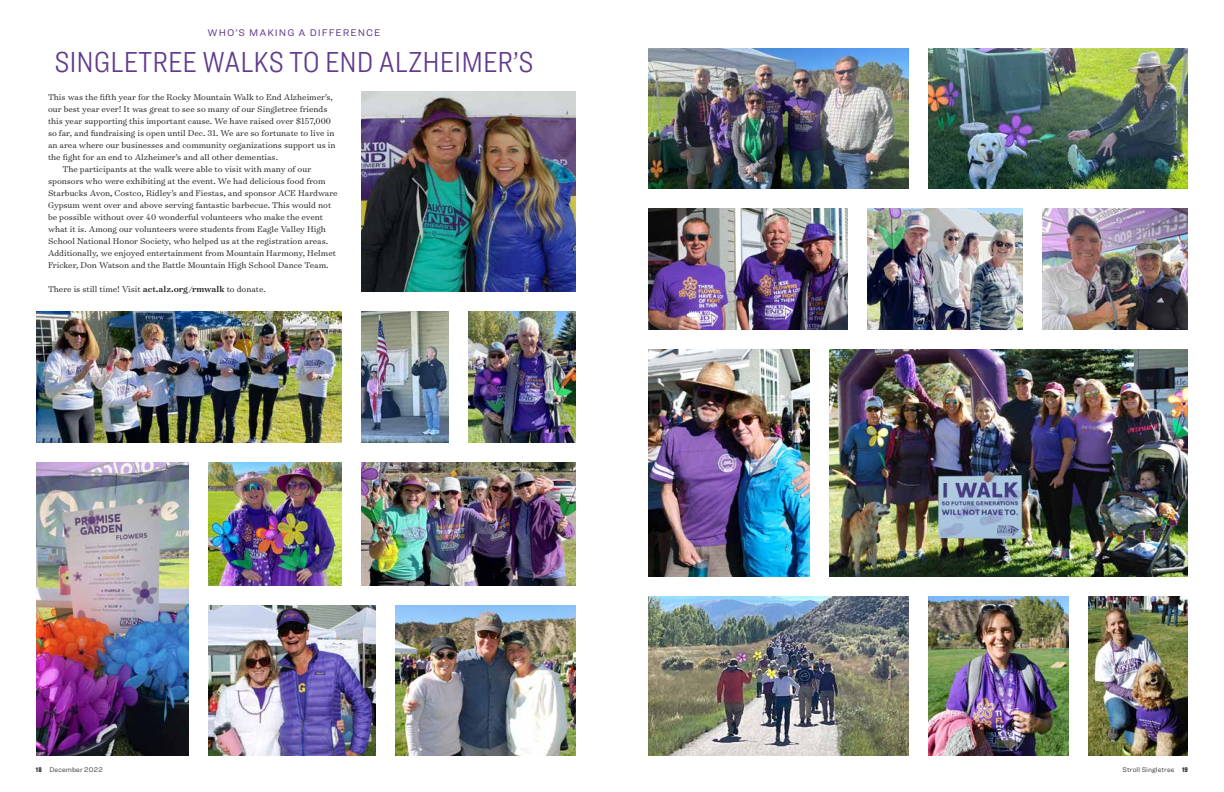
<style>
.page{position:relative;width:1224px;height:792px;background:#fff}
.page>*{position:absolute;margin:0;border:0;box-sizing:border-box;transform-origin:0 0}
.t1{font:300 30px "Ringside Condensed";color:#613a8c}
.t2{font:10px "Ringside";letter-spacing:.1em;color:#613a8c}
.t3{font:300 9.5px "Surveyor Text";color:#1c1b1a}
.t4{font:300 7px "Ringside";letter-spacing:.015em;color:#1c1b1a}
.s1{font-weight:500}
.s2{font-family:"Ringside Compressed";font-weight:900}
</style>
<div class="page">
<img style="left:928px;top:596px;width:141px;height:160px">
<img style="left:209px;top:605px;width:166px;height:151px">
<img style="left:1089px;top:596px;width:99px;height:160px">
<img style="left:361px;top:92px;width:215px;height:200px">
<img style="left:361px;top:312px;width:88px;height:131px">
<img style="left:648px;top:48px;width:260px;height:141px">
<img style="left:209px;top:463px;width:132px;height:122px">
<img style="left:469px;top:312px;width:107px;height:131px">
<img style="left:36px;top:312px;width:305px;height:131px">
<img style="left:928px;top:48px;width:260px;height:141px">
<img style="left:361px;top:463px;width:215px;height:122px">
<img style="left:830px;top:350px;width:358px;height:226px">
<img style="left:1043px;top:209px;width:145px;height:121px">
<img style="left:36px;top:463px;width:153px;height:293px">
<img style="left:648px;top:596px;width:260px;height:160px">
<img style="left:395px;top:605px;width:181px;height:151px">
<img style="left:867px;top:209px;width:156px;height:121px">
<img style="left:648px;top:350px;width:162px;height:226px">
<img style="left:648px;top:209px;width:199px;height:121px">
<p class="t2" style="left:208px;top:25px;width:174px">WHO’S MAKING A DIFFERENCE</p>
<h1 class="t1" style="left:54px;top:42px;width:481px">SINGLETREE WALKS TO END ALZHEIMER’S</h1>
<p class="t3" style="left:48px;top:91px;width:286px">This was the fifth year for the Rocky Mountain Walk to End Alzheimer’s,</p>
<p class="t3" style="left:48px;top:103px;width:281px">our best year ever! It was great to see so many of our Singletree friends</p>
<p class="t3" style="left:48px;top:115px;width:285px">this year supporting this important cause. We have raised over $157,000</p>
<p class="t3" style="left:48px;top:127px;width:288px">so far, and fundraising is open until Dec. 31. We are so fortunate to live in</p>
<p class="t3" style="left:48px;top:139px;width:289px">an area where our businesses and community organizations support us in</p>
<p class="t3" style="left:48px;top:151px;width:232px">the fight for an end to Alzheimer’s and all other dementias.</p>
<p class="t3" style="left:62px;top:163px;width:250px">The participants at the walk were able to visit with many of our</p>
<p class="t3" style="left:48px;top:175px;width:279px">sponsors who were exhibiting at the event. We had delicious food from</p>
<p class="t3" style="left:48px;top:187px;width:291px">Starbucks Avon, Costco, Ridley’s and Fiestas, and sponsor ACE Hardware</p>
<p class="t3" style="left:48px;top:199px;width:285px">Gypsum went over and above serving fantastic barbecue. This would not</p>
<p class="t3" style="left:48px;top:211px;width:277px">be possible without over 40 wonderful volunteers who make the event</p>
<p class="t3" style="left:48px;top:223px;width:279px">what it is. Among our volunteers were students from Eagle Valley High</p>
<p class="t3" style="left:48px;top:235px;width:282px">School National Honor Society, who helped us at the registration areas.</p>
<p class="t3" style="left:48px;top:247px;width:289px">Additionally, we enjoyed entertainment from Mountain Harmony, Helmet</p>
<p class="t3" style="left:48px;top:259px;width:282px">Fricker, Don Watson and the Battle Mountain High School Dance Team.</p>
<p class="t3" style="left:48px;top:283px;width:219px">There is still time! Visit <span class="s1">act.alz.org/rmwalk</span> to donate.</p>
<p class="t4" style="left:36px;top:764px;width:68px"><span class="s2">18</span> December 2022</p>
<p class="t4" style="left:1122px;top:764px;width:67px">Stroll Singletree <span class="s2">19</span></p>
</div>
